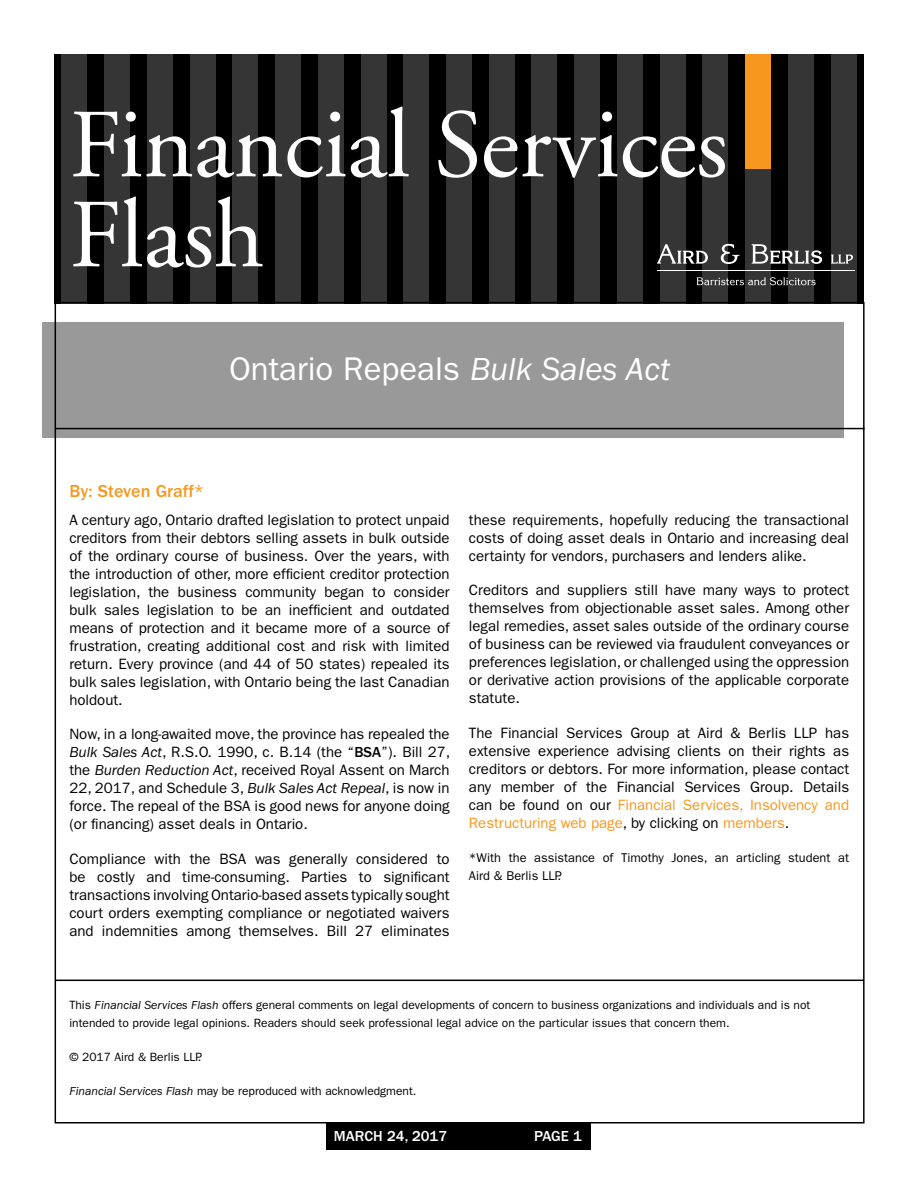
<style>
.page{position:relative;width:918px;height:1188px;background:#fff}
.page>*{position:absolute;margin:0;border:0;box-sizing:border-box;transform-origin:0 0}
.t1{font:97.5px/90px "Adobe Garamond";letter-spacing:-.005em;color:#fff}
.t2{font:33px "Franklin Gothic LT";color:#fff}
.t3{font:500 18px "Franklin Gothic LT";color:#f8971d}
.t4{font:15px/18px "Franklin Gothic LT";color:#000;text-align:justify}
.t5{font:500 15px "Franklin Gothic LT";color:#fff}
.t6{font:12.75px/18px "Franklin Gothic LT";color:#000}
.t7{font:12px/18px "Franklin Gothic LT";color:#000}
.s1{font-style:italic}
.s2{font-weight:500}
.s3{color:#f8971d}
</style>
<div class="page">
<div style="left:54px;top:54px;width:810px;height:249px;background:#000"></div>
<div style="left:147px;top:54px;width:26px;height:249px;background:#353535"></div>
<div style="left:105px;top:54px;width:25px;height:249px;background:#353535"></div>
<div style="left:62px;top:54px;width:25px;height:249px;background:#353535"></div>
<div style="left:190px;top:54px;width:25px;height:249px;background:#353535"></div>
<div style="left:233px;top:54px;width:25px;height:249px;background:#353535"></div>
<div style="left:275px;top:54px;width:26px;height:249px;background:#353535"></div>
<div style="left:489px;top:54px;width:25px;height:249px;background:#353535"></div>
<div style="left:318px;top:54px;width:25px;height:249px;background:#353535"></div>
<div style="left:532px;top:54px;width:25px;height:249px;background:#353535"></div>
<div style="left:703px;top:54px;width:25px;height:249px;background:#353535"></div>
<div style="left:361px;top:54px;width:25px;height:249px;background:#353535"></div>
<div style="left:575px;top:54px;width:25px;height:249px;background:#353535"></div>
<div style="left:745px;top:54px;width:26px;height:249px;background:#353535"></div>
<div style="left:404px;top:54px;width:25px;height:249px;background:#353535"></div>
<div style="left:617px;top:54px;width:26px;height:249px;background:#353535"></div>
<div style="left:788px;top:54px;width:25px;height:249px;background:#353535"></div>
<div style="left:446px;top:54px;width:26px;height:249px;background:#353535"></div>
<div style="left:660px;top:54px;width:25px;height:249px;background:#353535"></div>
<div style="left:831px;top:54px;width:25px;height:249px;background:#353535"></div>
<div style="left:745px;top:54px;width:26px;height:114px;background:#f8971d"></div>
<svg style="left:697px;top:277px;width:119px;height:8px"></svg>
<svg style="left:657px;top:244px;width:51px;height:20px"></svg>
<svg style="left:721px;top:244px;width:19px;height:20px"></svg>
<svg style="left:752px;top:244px;width:70px;height:20px"></svg>
<svg style="left:831px;top:255px;width:22px;height:9px"></svg>
<hr style="left:657px;top:270px;width:197px;height:1px;background:#fff">
<div style="left:43px;top:322px;width:801px;height:115px;background:#999"></div>
<div style="left:326px;top:1124px;width:264px;height:26px;background:#000"></div>
<hr style="left:55px;top:428px;width:810px;height:1px;background:#000">
<hr style="left:55px;top:980px;width:809px;height:1px;background:#000">
<h1 class="t1" style="left:69px;top:103px;width:660px">Financial Services<br>Flash</h1>
<h2 class="t2" style="left:229px;top:350px;width:443px">Ontario Repeals <span class="s1">Bulk Sales Act</span></h2>
<p class="t3" style="left:69px;top:481px;width:136px">By: Steven Graff*</p>
<p class="t4" style="left:69px;top:511px;width:382px">A century ago, Ontario drafted legislation to protect unpaid creditors from their debtors selling assets in bulk outside of the ordinary course of business. Over the years, with the introduction of other, more efficient creditor protection legislation, the business community began to consider bulk sales legislation to be an inefficient and outdated means of protection and it became more of a source of frustration, creating additional cost and risk with limited return. Every province (and 44 of 50 states) repealed its bulk sales legislation, with Ontario being the last Canadian holdout.</p>
<p class="t4" style="left:69px;top:725px;width:382px">Now, in a long-awaited move, the province has repealed the <span class="s1">Bulk Sales Act</span>, R.S.O. 1990, c. B.14 (the “<span class="s2">BSA</span>”). Bill 27, the <span class="s1">Burden Reduction Act</span>, received Royal Assent on March 22, 2017, and Schedule 3, <span class="s1">Bulk Sales Act Repeal</span>, is now in force. The repeal of the BSA is good news for anyone doing (or financing) asset deals in Ontario.</p>
<p class="t4" style="left:69px;top:850px;width:382px">Compliance with the BSA was generally considered to be costly and time-consuming. Parties to significant transactions involving Ontario-based assets typically sought court orders exempting compliance or negotiated waivers and indemnities among themselves. Bill 27 eliminates</p>
<p class="t4" style="left:469px;top:511px;width:382px">these requirements, hopefully reducing the transactional costs of doing asset deals in Ontario and increasing deal certainty for vendors, purchasers and lenders alike.</p>
<p class="t4" style="left:469px;top:581px;width:382px">Creditors and suppliers still have many ways to protect themselves from objectionable asset sales. Among other legal remedies, asset sales outside of the ordinary course of business can be reviewed via fraudulent conveyances or preferences legislation, or challenged using the oppression or derivative action provisions of the applicable corporate statute.</p>
<p class="t4" style="left:469px;top:724px;width:382px">The Financial Services Group at Aird &amp; Berlis LLP has extensive experience advising clients on their rights as creditors or debtors. For more information, please contact any member of the Financial Services Group. Details can be found on our <span class="s3">Financial Services, Insolvency and Restructuring web page</span>, by clicking on <span class="s3">members</span>.</p>
<p class="t6" style="left:469px;top:849px;width:382px">*With the assistance of Timothy Jones, an articling student at<br>Aird &amp; Berlis LLP.</p>
<p class="t7" style="left:69px;top:996px;width:743px">This <span class="s1">Financial Services Flash</span> offers general comments on legal developments of concern to business organizations and individuals and is not intended to provide legal opinions. Readers should seek professional legal advice on the particular issues that concern them.</p>
<p class="t7" style="left:69px;top:1048px;width:134px">© 2017 Aird &amp; Berlis LLP.</p>
<p class="t7" style="left:69px;top:1082px;width:349px"><span class="s1">Financial Services Flash</span> may be reproduced with acknowledgment.</p>
<p class="t5" style="left:334px;top:1128px;width:115px">MARCH 24, 2017</p>
<p class="t5" style="left:534px;top:1128px;width:49px">PAGE 1</p>
</div>
